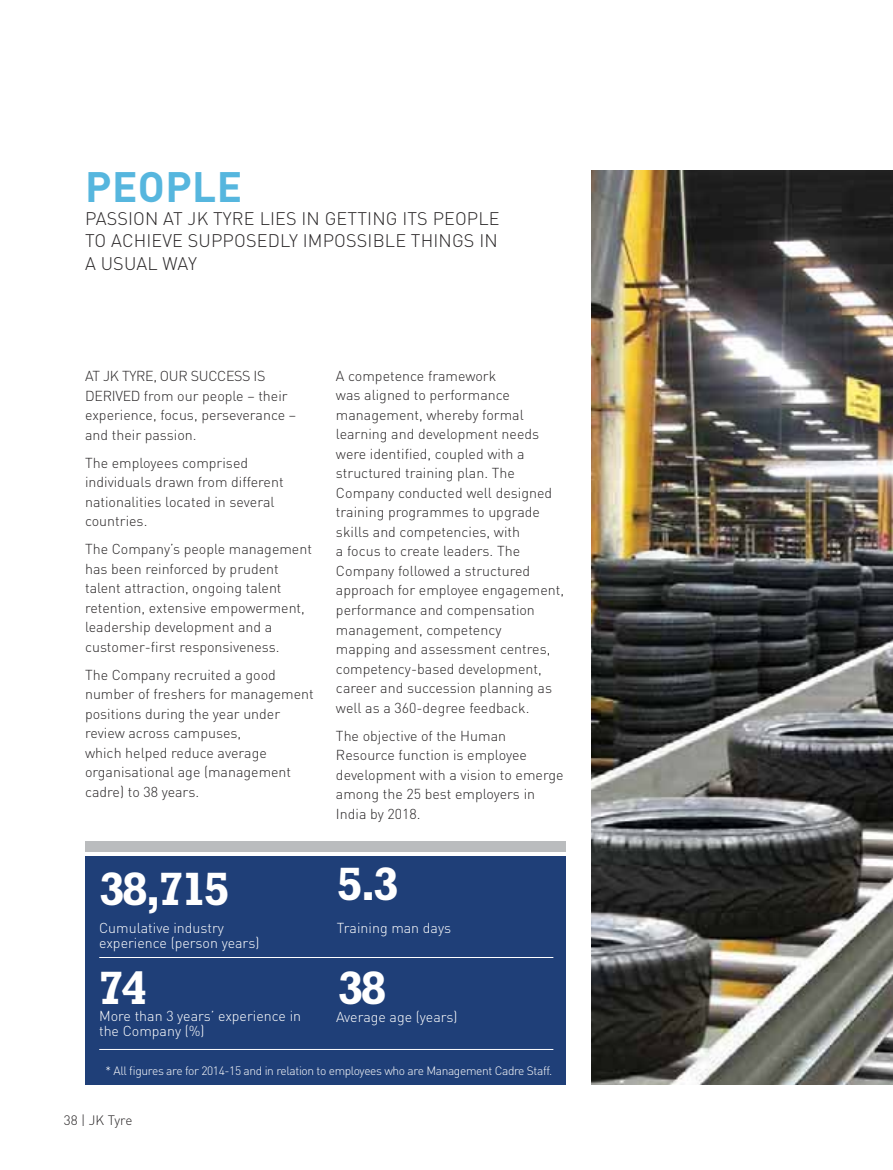
<style>
.page{position:relative;width:893px;height:1170px;background:#fff}
.page>*{position:absolute;margin:0;border:0;box-sizing:border-box;transform-origin:0 0}
.t1{font:700 47.4px "Rockwell";letter-spacing:-.07em;color:#fff}
.t2{font:700 42px "DIN Pro";letter-spacing:.01em;color:#56b6de}
.t3{font:300 18px/22.5px "DIN Pro";letter-spacing:.01em;color:#292627;text-align:justify}
.t4{font:300 14.25px/19.5px "DIN Pro";color:#292627}
.t5{font:300 14.25px/15px "DIN Pro";color:#fff}
.t6{font:300 13.5px "DIN Pro";color:#292627}
.t7{font:300 12px "DIN Pro";letter-spacing:-.03em;color:#fff}
</style>
<div class="page">
<img style="left:591px;top:170px;width:302px;height:914px">
<div style="left:85px;top:856px;width:481px;height:228px;background:#1f3f78"></div>
<div style="left:85px;top:840px;width:481px;height:11px;background:#babcbe"></div>
<hr style="left:99px;top:957px;width:454px;height:1px;background:#fff">
<hr style="left:99px;top:1049px;width:454px;height:1px;background:#fff">
<h2 class="t2" style="left:85px;top:172px;width:158px">PEOPLE</h2>
<p class="t3" style="left:85px;top:210px;width:416px">PASSION AT JK TYRE LIES IN GETTING ITS PEOPLE TO ACHIEVE SUPPOSEDLY IMPOSSIBLE THINGS IN A USUAL WAY</p>
<p class="t4" style="left:85px;top:369px;width:213px">AT JK TYRE, OUR SUCCESS IS<br>DERIVED from our people – their experience, focus, perseverance – and their passion.</p>
<p class="t4" style="left:85px;top:455px;width:200px">The employees comprised individuals drawn from different nationalities located in several countries.</p>
<p class="t4" style="left:85px;top:542px;width:228px">The Company’s people management has been reinforced by prudent talent attraction, ongoing talent retention, extensive empowerment, leadership development and a customer-first responsiveness.</p>
<p class="t4" style="left:85px;top:667px;width:230px">The Company recruited a good number of freshers for management positions during the year under review across campuses,<br>which helped reduce average organisational age (management cadre) to 38 years.</p>
<p class="t4" style="left:336px;top:369px;width:230px">A competence framework<br>was aligned to performance management, whereby formal learning and development needs were identified, coupled with a structured training plan. The<br>Company conducted well designed training programmes to upgrade skills and competencies, with<br>a focus to create leaders. The<br>Company followed a structured approach for employee engagement, performance and compensation management, competency<br>mapping and assessment centres, competency-based development, career and succession planning as well as a 360-degree feedback.</p>
<p class="t4" style="left:336px;top:728px;width:229px">The objective of the Human<br>Resource function is employee development with a vision to emerge among the 25 best employers in<br>India by 2018.</p>
<h1 class="t1" style="left:337px;top:868px;width:64px">5.3</h1>
<h1 class="t1" style="left:99px;top:872px;width:133px">38,715</h1>
<p class="t5" style="left:99px;top:923px;width:162px">Cumulative industry experience (person years)</p>
<p class="t5" style="left:337px;top:923px;width:116px">Training man days</p>
<h1 class="t1" style="left:98px;top:971px;width:51px">74</h1>
<p class="t5" style="left:99px;top:1011px;width:204px">More than 3 years’ experience in the Company (%)</p>
<h1 class="t1" style="left:338px;top:971px;width:51px">38</h1>
<p class="t5" style="left:336px;top:1012px;width:123px">Average age (years)</p>
<p class="t7" style="left:106px;top:1066px;width:448px">* All figures are for 2014-15 and in relation to employees who are Management Cadre Staff.</p>
<p class="t6" style="left:64px;top:1115px;width:70px">38 | JK Tyre</p>
</div>
